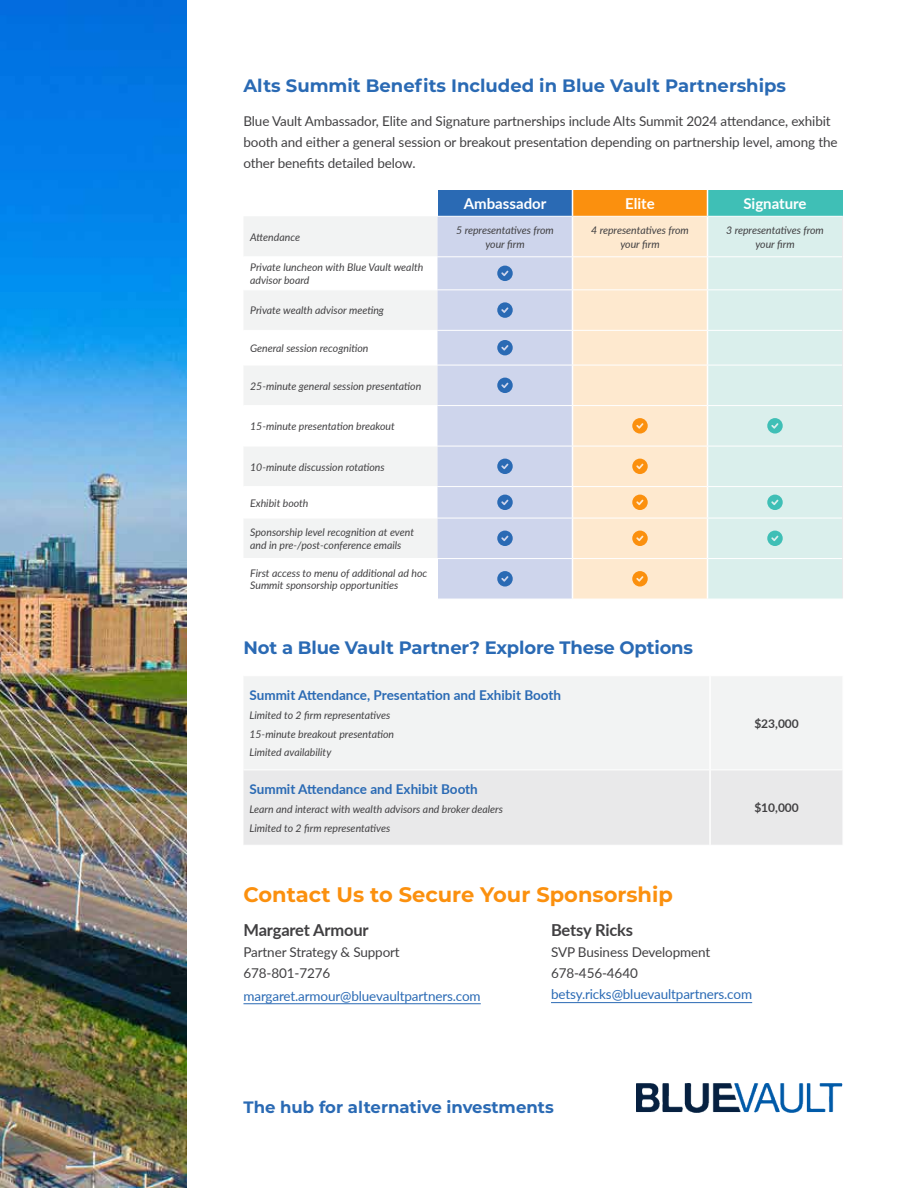
<style>
.page{position:relative;width:918px;height:1188px;background:#fff}
.page>*{position:absolute;margin:0;border:0;box-sizing:border-box;transform-origin:0 0}
.t1{font:700 21px "Montserrat";color:#fb900e}
.t2{font:700 18px "Montserrat";color:#2a6ab4}
.t3{font:700 16.5px "Montserrat";color:#2a6ab4}
.t4{font:700 16.5px "Lato";letter-spacing:-.01em;color:#414042}
.t5{font:700 15px "Lato";color:#fff}
.t6{font:13.5px/21px "Lato";letter-spacing:-.01em;color:#414042}
.t7{font:700 13.5px "Lato";color:#2a6ab4}
.t8{font:13.5px "Lato";letter-spacing:-.01em;color:#2a6ab4}
.t9{font:700 12px "Lato";color:#414042}
.t10{font:italic 10.5px/13.5px "Lato";color:#414042}
</style>
<div class="page">
<div style="left:438px;top:190px;width:135px;height:26px;background:#2a6ab4"></div>
<div style="left:573px;top:190px;width:135px;height:26px;background:#fb900e"></div>
<div style="left:708px;top:190px;width:135px;height:26px;background:#3fbfb6"></div>
<svg style="left:244px;top:216px;width:194px;height:342px;fill:#f2f3f3"></svg>
<div style="left:438px;top:217px;width:134px;height:382px;background:#ced5ec"></div>
<div style="left:573px;top:217px;width:134px;height:382px;background:#fee9cf"></div>
<div style="left:708px;top:217px;width:134px;height:382px;background:#daefec"></div>
<hr style="left:842px;top:217px;width:1px;height:40px;background:#e9e9ea">
<hr style="left:842px;top:257px;width:1px;height:33px;background:#e9e9ea">
<hr style="left:842px;top:290px;width:1px;height:40px;background:#e9e9ea">
<hr style="left:842px;top:330px;width:1px;height:35px;background:#e9e9ea">
<hr style="left:842px;top:365px;width:1px;height:41px;background:#e9e9ea">
<hr style="left:842px;top:406px;width:1px;height:40px;background:#e9e9ea">
<hr style="left:842px;top:446px;width:1px;height:41px;background:#e9e9ea">
<hr style="left:842px;top:487px;width:1px;height:31px;background:#e9e9ea">
<hr style="left:842px;top:518px;width:1px;height:41px;background:#e9e9ea">
<hr style="left:842px;top:559px;width:1px;height:40px;background:#e9e9ea">
<svg style="left:572px;top:190px;width:1px;height:26px"></svg>
<svg style="left:707px;top:190px;width:1px;height:26px"></svg>
<hr style="left:243px;top:256px;width:195px;height:1px;background:#fff">
<hr style="left:438px;top:256px;width:135px;height:1px;background:#fff">
<hr style="left:573px;top:256px;width:135px;height:1px;background:#fff">
<hr style="left:708px;top:256px;width:134px;height:1px;background:#fff">
<hr style="left:243px;top:289px;width:195px;height:1px;background:#fff">
<hr style="left:438px;top:289px;width:135px;height:1px;background:#fff">
<hr style="left:573px;top:289px;width:135px;height:1px;background:#fff">
<hr style="left:708px;top:289px;width:134px;height:1px;background:#fff">
<hr style="left:243px;top:330px;width:195px;height:1px;background:#fff">
<hr style="left:438px;top:330px;width:135px;height:1px;background:#fff">
<hr style="left:573px;top:330px;width:135px;height:1px;background:#fff">
<hr style="left:708px;top:330px;width:134px;height:1px;background:#fff">
<hr style="left:243px;top:365px;width:195px;height:1px;background:#fff">
<hr style="left:438px;top:365px;width:135px;height:1px;background:#fff">
<hr style="left:573px;top:365px;width:135px;height:1px;background:#fff">
<hr style="left:708px;top:365px;width:134px;height:1px;background:#fff">
<hr style="left:243px;top:405px;width:195px;height:1px;background:#fff">
<hr style="left:438px;top:405px;width:135px;height:1px;background:#fff">
<hr style="left:573px;top:405px;width:135px;height:1px;background:#fff">
<hr style="left:708px;top:405px;width:134px;height:1px;background:#fff">
<hr style="left:243px;top:446px;width:195px;height:1px;background:#fff">
<hr style="left:438px;top:446px;width:135px;height:1px;background:#fff">
<hr style="left:573px;top:446px;width:135px;height:1px;background:#fff">
<hr style="left:708px;top:446px;width:134px;height:1px;background:#fff">
<hr style="left:243px;top:486px;width:195px;height:1px;background:#fff">
<hr style="left:438px;top:486px;width:135px;height:1px;background:#fff">
<hr style="left:573px;top:486px;width:135px;height:1px;background:#fff">
<hr style="left:708px;top:486px;width:134px;height:1px;background:#fff">
<hr style="left:243px;top:518px;width:195px;height:1px;background:#fff">
<hr style="left:438px;top:518px;width:135px;height:1px;background:#fff">
<hr style="left:573px;top:518px;width:135px;height:1px;background:#fff">
<hr style="left:708px;top:518px;width:134px;height:1px;background:#fff">
<hr style="left:438px;top:558px;width:135px;height:1px;background:#fff">
<hr style="left:573px;top:558px;width:135px;height:1px;background:#fff">
<hr style="left:708px;top:558px;width:134px;height:1px;background:#fff">
<svg style="left:497px;top:266px;width:16px;height:15px"></svg>
<svg style="left:497px;top:302px;width:16px;height:16px"></svg>
<svg style="left:497px;top:340px;width:16px;height:15px"></svg>
<svg style="left:497px;top:378px;width:16px;height:15px"></svg>
<svg style="left:632px;top:418px;width:16px;height:16px"></svg>
<svg style="left:767px;top:418px;width:16px;height:16px"></svg>
<svg style="left:497px;top:459px;width:16px;height:15px"></svg>
<svg style="left:632px;top:459px;width:16px;height:15px"></svg>
<svg style="left:497px;top:495px;width:16px;height:15px"></svg>
<svg style="left:632px;top:495px;width:16px;height:15px"></svg>
<svg style="left:767px;top:495px;width:16px;height:15px"></svg>
<svg style="left:497px;top:531px;width:16px;height:15px"></svg>
<svg style="left:632px;top:531px;width:16px;height:15px"></svg>
<svg style="left:767px;top:531px;width:16px;height:15px"></svg>
<svg style="left:497px;top:571px;width:16px;height:16px"></svg>
<svg style="left:632px;top:571px;width:16px;height:16px"></svg>
<div style="left:244px;top:677px;width:598px;height:92px;background:#f2f3f3"></div>
<div style="left:243px;top:770px;width:599px;height:75px;background:#e9e9ea"></div>
<hr style="left:709px;top:676px;width:2px;height:94px;background:#fff">
<hr style="left:709px;top:770px;width:2px;height:75px;background:#fff">
<hr style="left:243px;top:1003px;width:238px;height:1px;background:#2a6ab4">
<hr style="left:551px;top:1002px;width:201px;height:1px;background:#2a6ab4">
<img style="left:637px;top:1084px;width:206px;height:29px">
<img style="left:0;top:0;width:187px;height:1188px">
<h2 class="t2" style="left:243px;top:73px;width:544px">Alts Summit Benefits Included in Blue Vault Partnerships</h2>
<p class="t6" style="left:243px;top:110px;width:596px">Blue Vault Ambassador, Elite and Signature partnerships include Alts Summit 2024 attendance, exhibit booth and either a general session or breakout presentation depending on partnership level, among the other benefits detailed below.</p>
<h3 class="t5" style="left:464px;top:193px;width:84px">Ambassador</h3>
<h3 class="t5" style="left:625px;top:193px;width:31px">Elite</h3>
<h3 class="t5" style="left:743px;top:193px;width:65px">Signature</h3>
<p class="t10" style="left:250px;top:230px;width:51px">Attendance</p>
<p class="t10" style="left:456px;top:223px;width:99px;text-align:center">5 representatives from your firm</p>
<p class="t10" style="left:591px;top:223px;width:99px;text-align:center">4 representatives from your firm</p>
<p class="t10" style="left:726px;top:223px;width:99px;text-align:center">3 representatives from your firm</p>
<p class="t10" style="left:250px;top:261px;width:175px;line-height:12.6px">Private luncheon with Blue Vault wealth advisor board</p>
<p class="t10" style="left:250px;top:303px;width:135px">Private wealth advisor meeting</p>
<p class="t10" style="left:250px;top:341px;width:120px">General session recognition</p>
<p class="t10" style="left:250px;top:379px;width:173px">25-minute general session presentation</p>
<p class="t10" style="left:250px;top:419px;width:146px">15-minute presentation breakout</p>
<p class="t10" style="left:250px;top:460px;width:136px">10-minute discussion rotations</p>
<p class="t10" style="left:250px;top:496px;width:60px">Exhibit booth</p>
<p class="t10" style="left:250px;top:526px;width:165px;line-height:12.6px">Sponsorship level recognition at event and in pre-/post-conference emails</p>
<p class="t10" style="left:250px;top:567px;width:179px;line-height:12px">First access to menu of additional ad hoc<br>Summit sponsorship opportunities</p>
<h2 class="t2" style="left:243px;top:635px;width:451px">Not a Blue Vault Partner? Explore These Options</h2>
<p class="t7" style="left:249px;top:685px;width:313px">Summit Attendance, Presentation and Exhibit Booth</p>
<p class="t10" style="left:249px;top:705px;width:146px;line-height:18.8px">Limited to 2 firm representatives<br>15-minute breakout presentation<br>Limited availability</p>
<p class="t9" style="left:754px;top:714px;width:46px">$23,000</p>
<p class="t7" style="left:249px;top:779px;width:230px">Summit Attendance and Exhibit Booth</p>
<p class="t10" style="left:249px;top:799px;width:255px;line-height:18.8px">Learn and interact with wealth advisors and broker dealers<br>Limited to 2 firm representatives</p>
<p class="t9" style="left:754px;top:799px;width:46px">$10,000</p>
<h1 class="t1" style="left:243px;top:879px;width:431px">Contact Us to Secure Your Sponsorship</h1>
<h3 class="t4" style="left:243px;top:918px;width:127px">Margaret Armour</h3>
<p class="t6" style="left:243px;top:941px;width:158px">Partner Strategy &amp; Support<br>678-801-7276</p>
<p class="t8" style="left:243px;top:986px;width:239px">margaret.armour@bluevaultpartners.com</p>
<h3 class="t4" style="left:551px;top:918px;width:84px">Betsy Ricks</h3>
<p class="t6" style="left:551px;top:941px;width:161px">SVP Business Development<br>678-456-4640</p>
<p class="t8" style="left:551px;top:985px;width:203px">betsy.ricks@bluevaultpartners.com</p>
<h3 class="t3" style="left:243px;top:1095px;width:312px">The hub for alternative investments</h3>
</div>
